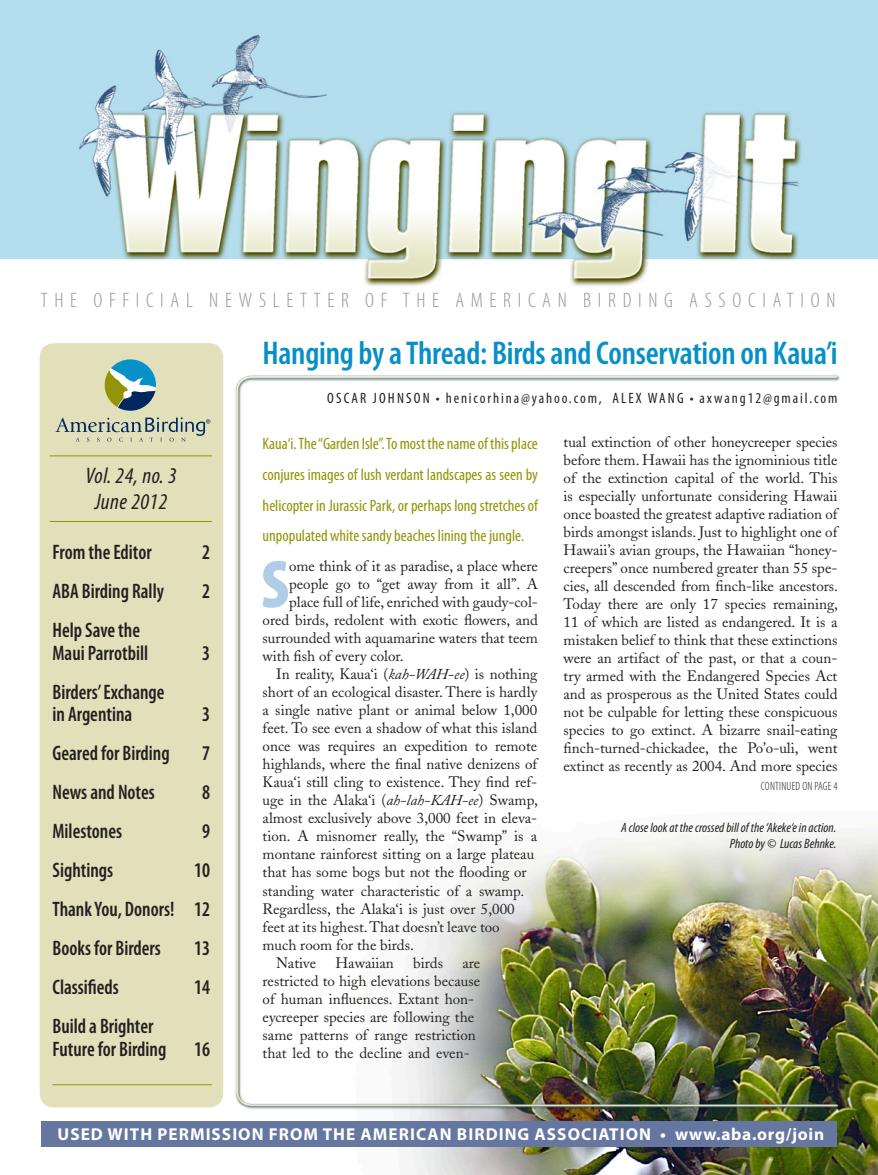
<style>
.page{position:relative;width:878px;height:1175px;background:#fff}
.page>*{position:absolute;margin:0;border:0;box-sizing:border-box;transform-origin:0 0}
.t1{font:900 condensed 68.4px "Myriad Pro";color:#b0cde7}
.t2{font:600 condensed 33px "Myriad Pro";letter-spacing:-.005em;color:#0790c6}
.t3{font:italic condensed 22.5px/25.7px "Myriad Pro";letter-spacing:.02em;color:#231f20;text-align:center}
.t4{font:600 condensed 21px/22.5px "Myriad Pro";color:#231f20;scale:.93 1}
.t5{font:300 condensed 21px "Myriad Pro";letter-spacing:.32em;color:#949698}
.t6{font:700 17.25px "Myriad Pro";letter-spacing:.06em;color:#fff}
.t7{font:condensed 16.5px/30.8px "Myriad Pro";color:#939407;text-align:justify}
.t8{font:15px/18px "Adobe Caslon";color:#231f20}
.t9{font:condensed 15px "Myriad Pro";letter-spacing:.125em;color:#272727}
.t10{font:italic condensed 13.5px/15.8px "Myriad Pro";color:#231f20;text-align:right}
.t11{font:300 condensed 12px "Myriad Pro";letter-spacing:.02em;color:#231f20;scale:.95 1}
.s1{color:#231f20}
.s2{font-style:italic}
</style>
<div class="page">
<img style="left:414px;top:1159px;width:464px;height:15px">
<img style="left:39px;top:343px;width:839px;height:816px">
<img style="left:0;top:0;width:878px;height:287px">
<div style="left:40px;top:343px;width:183px;height:764px;background:#e1e0ba;border-radius:14px"></div>
<hr style="left:50px;top:455px;width:162px;height:1px;background:#939407">
<hr style="left:50px;top:521px;width:162px;height:1px;background:#939407">
<hr style="left:52px;top:1084px;width:160px;height:1px;background:#939407">
<svg style="left:105px;top:359px;width:51px;height:52px"></svg>
<svg style="left:56px;top:417px;width:154px;height:24px"></svg>
<div style="left:41px;top:1121px;width:795px;height:26px;background:#6576a0"></div>
<h3 class="t5" style="left:41px;top:289px;width:782px">THE OFFICIAL NEWSLETT ER OF THE AMERICAN BIRDIN G ASSOCIATION</h3>
<h3 class="t3" style="left:85px;top:463px;width:93px">Vol. 24, no. 3<br>June 2012</h3>
<h3 class="t4" style="left:52px;top:541px;width:108px">From the Editor</h3>
<h3 class="t4" style="left:202px;top:541px;width:10px">2</h3>
<h3 class="t4" style="left:52px;top:580px;width:121px">ABA Birding Rally</h3>
<h3 class="t4" style="left:202px;top:580px;width:10px">2</h3>
<h3 class="t4" style="left:52px;top:619px;width:104px">Help Save the<br>Maui Parrotbill</h3>
<h3 class="t4" style="left:202px;top:642px;width:10px">3</h3>
<h3 class="t4" style="left:52px;top:681px;width:122px">Birders’ Exchange in Argentina</h3>
<h3 class="t4" style="left:202px;top:703px;width:10px">3</h3>
<h3 class="t4" style="left:52px;top:742px;width:127px">Geared for Birding</h3>
<h3 class="t4" style="left:202px;top:742px;width:10px">7</h3>
<h3 class="t4" style="left:52px;top:781px;width:111px">News and Notes</h3>
<h3 class="t4" style="left:202px;top:781px;width:10px">8</h3>
<h3 class="t4" style="left:52px;top:820px;width:76px">Milestones</h3>
<h3 class="t4" style="left:202px;top:820px;width:10px">9</h3>
<h3 class="t4" style="left:52px;top:859px;width:67px">Sightings</h3>
<h3 class="t4" style="left:52px;top:851px;width:171px;line-height:39px;text-align:justify;text-indent:142px">10<br>Thank You, Donors! 12<br>Books for Birders</h3>
<h3 class="t4" style="left:194px;top:937px;width:19px">13</h3>
<h3 class="t4" style="left:52px;top:976px;width:73px">Classifieds</h3>
<h3 class="t4" style="left:194px;top:976px;width:19px">14</h3>
<h3 class="t4" style="left:52px;top:1015px;width:124px">Build a Brighter<br>Future for Birding</h3>
<h3 class="t4" style="left:194px;top:1038px;width:19px">16</h3>
<h2 class="t2" style="left:262px;top:335px;width:576px">Hanging by a Thread: Birds and Conservation on Kaua’i</h2>
<p class="t9" style="left:327px;top:390px;width:512px"><span class="s1">Oscar Johnson •</span> henicorhina@yahoo.com<span class="s1">, Alex Wang •</span> axwang12@gmail.com</p>
<p class="t7" style="left:262px;top:428px;width:277px">Kaua‘i. The “Garden Isle”. To most the name of this place conjures images of lush verdant landscapes as seen by helicopter in Jurassic Park, or perhaps long stretches of unpopulated white sandy beaches lining the jungle.</p>
<h1 class="t1" style="left:261px;top:546px;width:29px">S</h1>
<p class="t8" style="left:289px;top:557px;width:250px">ome think of it as paradise, a place where</p>
<p class="t8" style="left:289px;top:575px;width:250px">people go to “get away from it all”. A</p>
<p class="t8" style="left:289px;top:593px;width:250px">place full of life, enriched with gaudy-col-</p>
<p class="t8" style="left:262px;top:611px;width:277px">ored birds, redolent with exotic flowers, and</p>
<p class="t8" style="left:262px;top:629px;width:277px">surrounded with aquamarine waters that teem</p>
<p class="t8" style="left:262px;top:647px;width:142px">with fish of every color.</p>
<p class="t8" style="left:276px;top:665px;width:262px">In reality, Kaua‘i (<span class="s2">kah-WAH-ee</span>) is nothing</p>
<p class="t8" style="left:262px;top:683px;width:276px">short of an ecological disaster. There is hardly</p>
<p class="t8" style="left:262px;top:701px;width:276px">a single native plant or animal below 1,000</p>
<p class="t8" style="left:262px;top:719px;width:276px">feet. To see even a shadow of what this island</p>
<p class="t8" style="left:262px;top:737px;width:276px">once was requires an expedition to remote</p>
<p class="t8" style="left:262px;top:755px;width:276px">highlands, where the final native denizens of</p>
<p class="t8" style="left:262px;top:773px;width:276px">Kaua‘i still cling to existence. They find ref-</p>
<p class="t8" style="left:262px;top:791px;width:277px">uge in the Alaka‘i (<span class="s2">ah-lah-KAH-ee</span>) Swamp,</p>
<p class="t8" style="left:262px;top:809px;width:276px">almost exclusively above 3,000 feet in eleva-</p>
<p class="t8" style="left:262px;top:827px;width:276px">tion. A misnomer really, the “Swamp” is a</p>
<p class="t8" style="left:262px;top:845px;width:273px">montane rainforest sitting on a large plateau</p>
<p class="t8" style="left:262px;top:863px;width:265px">that has some bogs but not the flooding or</p>
<p class="t8" style="left:262px;top:881px;width:263px">standing water characteristic of a swamp.</p>
<p class="t8" style="left:262px;top:899px;width:253px">Regardless, the Alaka‘i is just over 5,000</p>
<p class="t8" style="left:262px;top:917px;width:239px">feet at its highest. That doesn’t leave too</p>
<p class="t8" style="left:262px;top:935px;width:153px">much room for the birds.</p>
<p class="t8" style="left:276px;top:953px;width:41px">Native</p>
<p class="t8" style="left:335px;top:953px;width:60px">Hawaiian</p>
<p class="t8" style="left:413px;top:953px;width:31px">birds</p>
<p class="t8" style="left:262px;top:953px;width:219px;text-indent:200px">are restricted to high elevations because of human influences. Extant hon&shy;eycreeper species are following the same patterns of range restriction that led to the decline and even-</p>
<p class="t8" style="left:563px;top:433px;width:276px;text-align:justify">tual extinction of other honeycreeper species before them. Hawaii has the ignominious title of the extinction capital of the world. This is especially unfortunate considering Hawaii once boasted the greatest adaptive radiation of birds amongst islands. Just to highlight one of Hawaii’s avian groups, the Hawaiian “honey&shy;creepers” once numbered greater than 55 spe&shy;cies, all descended from finch-like ancestors.<br>Today there are only 17 species remaining, 11 of which are listed as endangered. It is a mistaken belief to think that these extinctions were an artifact of the past, or that a coun&shy;try armed with the Endangered Species Act and as prosperous as the United States could not be culpable for letting these conspicuous species to go extinct. A bizarre snail-eating finch-turned-chickadee, the Po’o-uli, went extinct as recently as 2004. And more species</p>
<p class="t11" style="left:760px;top:779px;width:82px">CONTINUED ON PAGE 4</p>
<p class="t10" style="left:621px;top:820px;width:217px">A close look at the crossed bill of the ‘Akeke‘e in action.<br>Photo by © Lucas Behnke.</p>
<p class="t6" style="left:58px;top:1124px;width:768px">USED WITH PERMISSION FROM THE AMERICAN BIRDING ASSOCIATION • WWW.ABA.ORG/JOIN</p>
</div>
